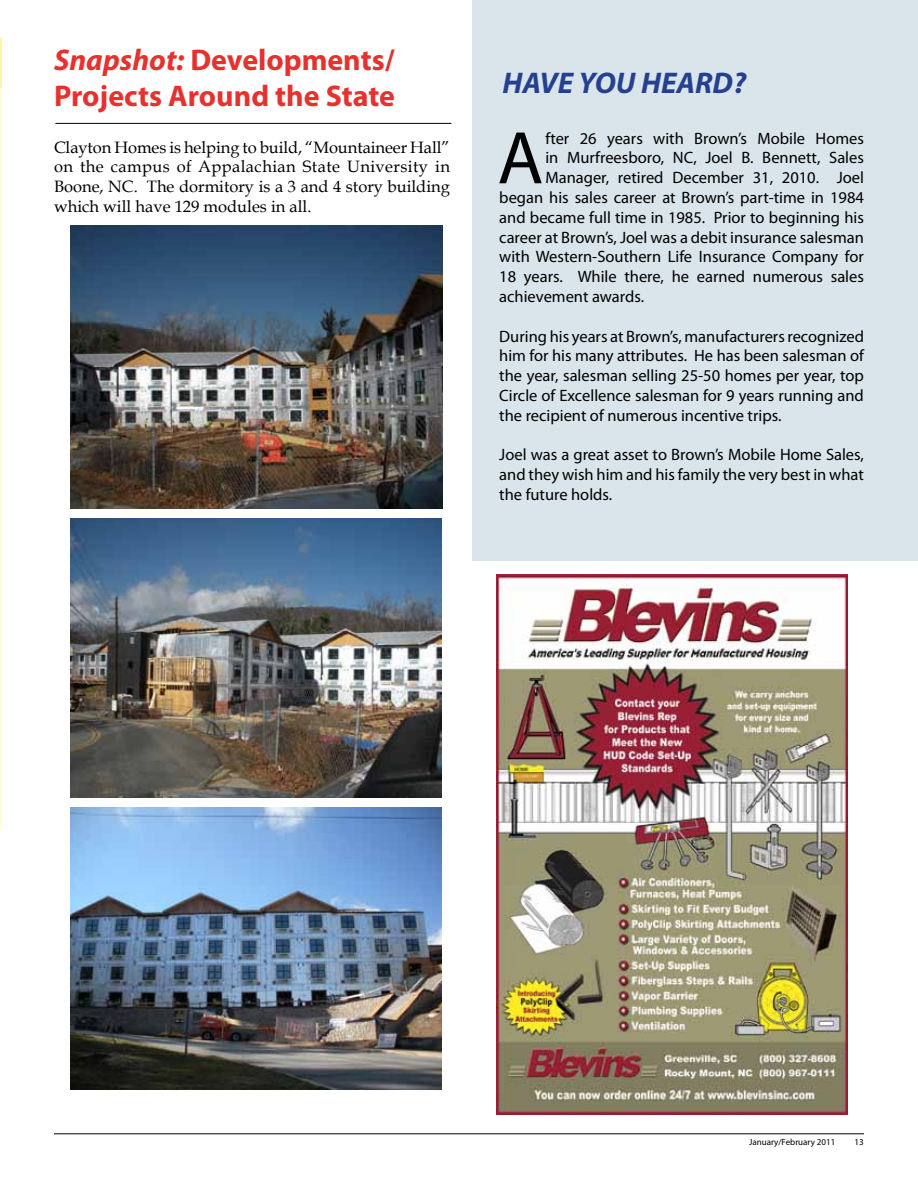
<style>
.page{position:relative;width:918px;height:1188px;background:#fff}
.page>*{position:absolute;margin:0;border:0;box-sizing:border-box;transform-origin:0 0}
.t1{font:75.3px "Myriad Pro";color:#000}
.t2{font:700 30px/36px "Myriad Pro";color:#e5322f}
.t3{font:italic 700 30px "Myriad Pro";color:#25408f}
.t4{font:16.5px/19.8px "Myriad Pro";color:#000;text-align:justify}
.t5{font:16.5px/19.8px "Book Antiqua";color:#000;text-align:justify}
.t6{font:9px "Myriad Pro";color:#000}
.s1{font-style:italic}
</style>
<div class="page">
<hr style="left:54px;top:1134px;width:810px;height:1px;background:#000">
<hr style="left:55px;top:123px;width:396px;height:1px;background:#000">
<img style="left:71px;top:225px;width:372px;height:284px">
<img style="left:71px;top:519px;width:371px;height:278px">
<img style="left:71px;top:808px;width:371px;height:282px">
<div style="left:472px;top:0;width:446px;height:561px;background:#dae5eb"></div>
<hr style="left:0;top:38px;width:2px;height:791px;background:#fffcdb">
<hr style="left:0;top:38px;width:2px;height:49px;background:#fff799">
<img style="left:497px;top:575px;width:351px;height:540px">
<h2 class="t2" style="left:54px;top:41px;width:343px"><span class="s1">Snapshot:</span> Developments/<br>Projects Around the State</h2>
<h2 class="t3" style="left:503px;top:63px;width:245px">HAVE YOU HEARD?</h2>
<p class="t5" style="left:54px;top:137px;width:397px">Clayton Homes is helping to build, “Mountaineer Hall” on the campus of Appalachian State University in Boone, NC. The dormitory is a 3 and 4 story building which will have 129 modules in all.</p>
<h1 class="t1" style="left:497px;top:117px;width:48px">A</h1>
<p class="t4" style="left:545px;top:129px;width:320px">fter 26 years with Brown’s Mobile Homes</p>
<p class="t4" style="left:545px;top:148px;width:320px">in Murfreesboro, NC, Joel B. Bennett, Sales</p>
<p class="t4" style="left:545px;top:168px;width:320px">Manager, retired December 31, 2010. Joel</p>
<p class="t4" style="left:499px;top:188px;width:366px">began his sales career at Brown’s part-time in 1984</p>
<p class="t4" style="left:499px;top:208px;width:366px">and became full time in 1985. Prior to beginning his</p>
<p class="t4" style="left:499px;top:228px;width:366px">career at Brown’s, Joel was a debit insurance salesman</p>
<p class="t4" style="left:499px;top:247px;width:366px">with Western-Southern Life Insurance Company for</p>
<p class="t4" style="left:499px;top:267px;width:366px">18 years. While there, he earned numerous sales</p>
<p class="t4" style="left:499px;top:287px;width:146px">achievement awards.</p>
<p class="t4" style="left:499px;top:327px;width:366px">During his years at Brown’s, manufacturers recognized him for his many attributes. He has been salesman of the year, salesman selling 25-50 homes per year, top Circle of Excellence salesman for 9 years running and the recipient of numerous incentive trips.</p>
<p class="t4" style="left:499px;top:445px;width:366px">Joel was a great asset to Brown’s Mobile Home Sales, and they wish him and his family the very best in what the future holds.</p>
<p class="t6" style="left:749px;top:1137px;width:88px">January/February 2011</p>
<p class="t6" style="left:854px;top:1137px;width:11px">13</p>
</div>
